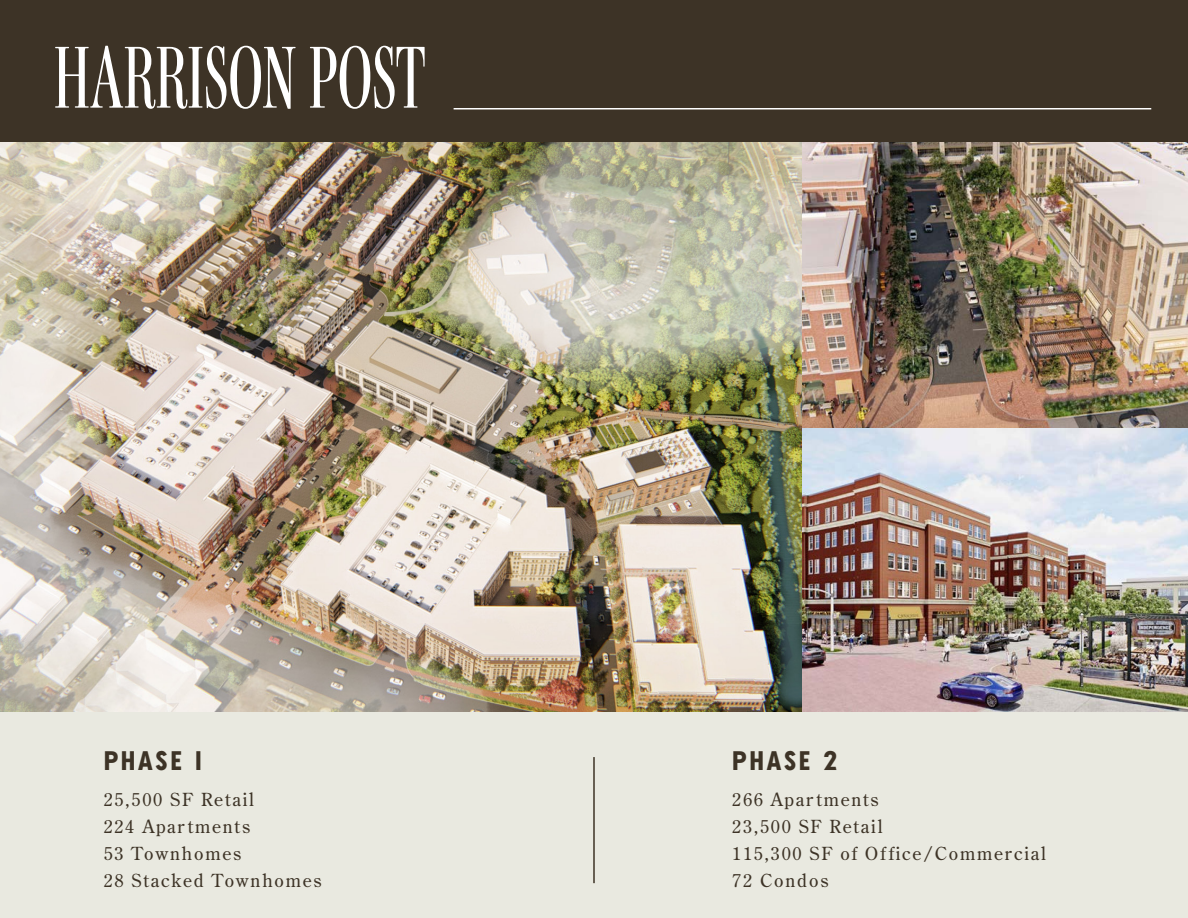
<style>
.page{position:relative;width:1188px;height:918px;background:#e9e9e0}
.page>*{position:absolute;margin:0;border:0;box-sizing:border-box;transform-origin:0 0}
.t1{font:90px "Mencken Std Head Compress";color:#fff}
.t2{font:700 27px "BN Axel Grotesk";letter-spacing:.1em;color:#3d3326}
.t3{font:18px/27px "Century Old Style Std";letter-spacing:.1em;color:#3d3326}
</style>
<div class="page">
<img style="left:0;top:142px;width:802px;height:570px">
<img style="left:802px;top:142px;width:386px;height:287px">
<img style="left:802px;top:429px;width:386px;height:283px">
<div style="left:0;top:0;width:1188px;height:142px;background:#3d3326"></div>
<hr style="left:454px;top:108px;width:697px;height:2px;background:#fff">
<hr style="left:593px;top:757px;width:2px;height:126px;background:#3d3326">
<p class="t1" style="left:54px;top:26px;width:373px">HARRISON POST</p>
<p class="t2" style="left:104px;top:745px;width:100px">PHASE 1</p>
<p class="t3" style="left:104px;top:786px;width:152px">25,500 SF Retail</p>
<p class="t3" style="left:104px;top:813px;width:148px">224 Apartments<br>53 Townhomes</p>
<p class="t3" style="left:104px;top:867px;width:220px">28 Stacked Townhomes</p>
<p class="t2" style="left:732px;top:745px;width:107px">PHASE 2</p>
<p class="t3" style="left:732px;top:786px;width:148px">266 Apartments</p>
<p class="t3" style="left:732px;top:813px;width:315px">23,500 SF Retail<br>115,300 SF of Office/Commercial</p>
<p class="t3" style="left:732px;top:867px;width:98px">72 Condos</p>
</div>
